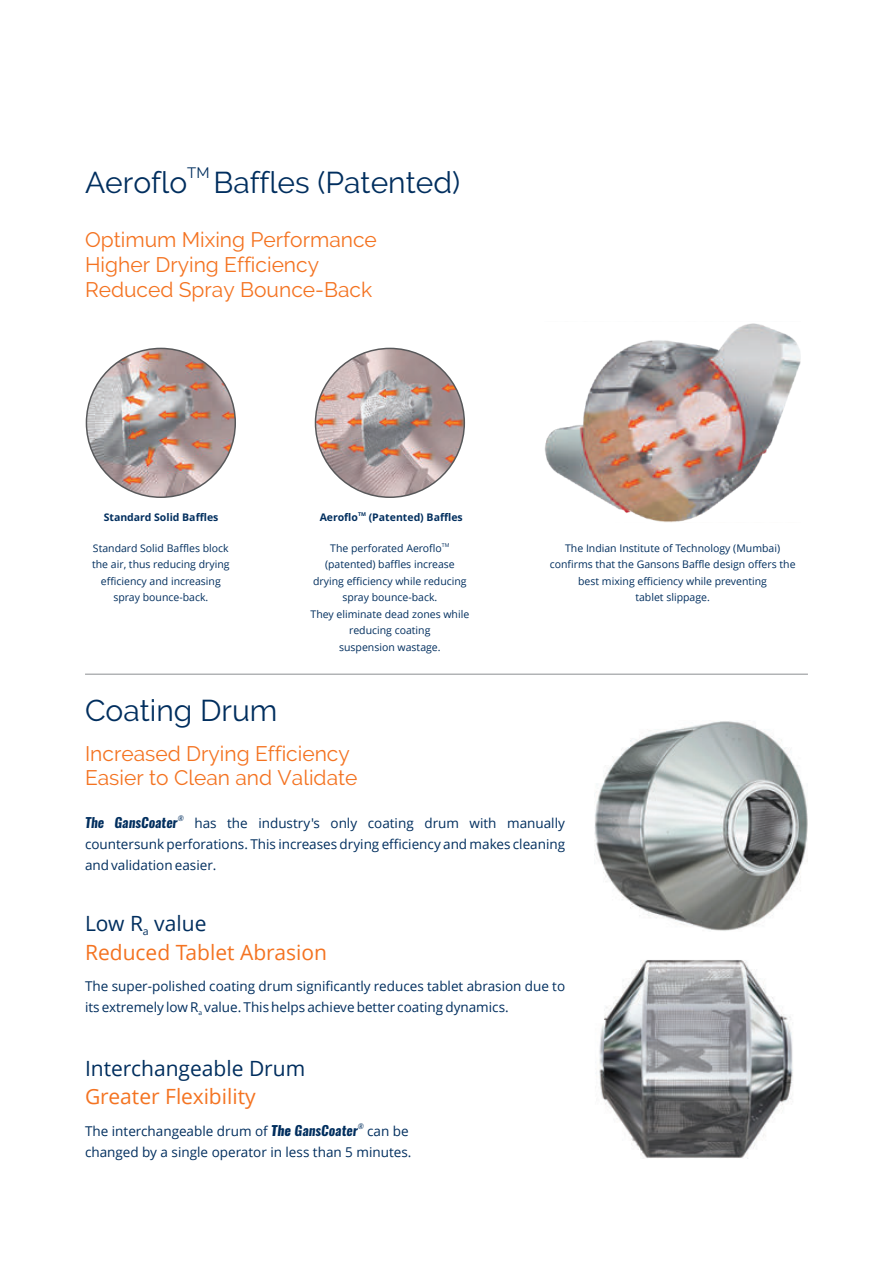
<style>
.page{position:relative;width:893px;height:1263px;background:#fff}
.page>*{position:absolute;margin:0;border:0;box-sizing:border-box;transform-origin:0 0}
.t1{font:30px "Raleway";color:#002e5e}
.t2{font:21px/24.6px "Raleway";color:#f47321}
.t3{font:21px "Open Sans";color:#f47321}
.t4{font:21px "Open Sans";color:#002e5e}
.t5{font:15px "Raleway";color:#002e5e}
.t6{font:13.5px/21.1px "Open Sans";color:#002e5e}
.t7{font:10.5px/16.5px "Open Sans";color:#002e5e;text-align:center}
.t8{font:700 10.5px "Open Sans";color:#002e5e}
.t9{font:italic 6.75px "Oswald";color:#002e5e}
.t10{font:6.75px "Open Sans";color:#002e5e}
.t11{font:700 5.25px "Open Sans";color:#002e5e}
.t12{font:5.25px "Open Sans";color:#002e5e}
.s1{font-family:"Oswald";font-weight:700;font-style:italic}
</style>
<div class="page">
<hr style="left:85px;top:674px;width:723px;height:1px;background:#939598">
<img style="left:545px;top:323px;width:255px;height:199px">
<img style="left:315px;top:348px;width:149px;height:149px;border-radius:50%">
<img style="left:86px;top:348px;width:149px;height:149px;border-radius:50%">
<img style="left:599px;top:960px;width:194px;height:199px">
<img style="left:594px;top:721px;width:214px;height:210px">
<h3 class="t5" style="left:187px;top:164px;width:24px">TM</h3>
<h1 class="t1" style="left:85px;top:165px;width:377px">Aeroflo Baffles (Patented)</h1>
<h2 class="t2" style="left:85px;top:228px;width:293px">Optimum Mixing Performance<br>Higher Drying Efficiency<br>Reduced Spray Bounce-Back</h2>
<p class="t8" style="left:104px;top:513px;width:116px">Standard Solid Baffles</p>
<p class="t7" style="left:92px;top:540px;width:139px">Standard Solid Baffles block the air, thus reducing drying efficiency and increasing spray bounce-back.</p>
<p class="t11" style="left:358px;top:512px;width:9px">TM</p>
<p class="t8" style="left:320px;top:513px;width:145px">Aeroflo (Patented) Baffles</p>
<p class="t12" style="left:442px;top:541px;width:9px">TM</p>
<p class="t7" style="left:330px;top:540px;width:113px">The perforated Aeroflo</p>
<p class="t7" style="left:325px;top:556px;width:131px">(patented) baffles increase</p>
<p class="t7" style="left:313px;top:573px;width:155px">drying efficiency while reducing</p>
<p class="t7" style="left:342px;top:589px;width:96px">spray bounce-back.</p>
<p class="t7" style="left:311px;top:605px;width:160px">They eliminate dead zones while</p>
<p class="t7" style="left:349px;top:622px;width:83px">reducing coating</p>
<p class="t7" style="left:339px;top:638px;width:103px">suspension wastage.</p>
<h1 class="t1" style="left:85px;top:693px;width:194px">Coating Drum</h1>
<h2 class="t2" style="left:85px;top:741px;width:274px">Increased Drying Efficiency<br>Easier to Clean and Validate</h2>
<p class="t7" style="left:550px;top:540px;width:247px">The Indian Institute of Technology (Mumbai) confirms that the Gansons Baffle design offers the best mixing efficiency while preventing<br>tablet slippage.</p>
<p class="t9" style="left:178px;top:814px;width:7px">®</p>
<p class="t6" style="left:85px;top:812px;width:482px;text-align:justify"><span class="s1">The GansCoater</span> has the industry's only coating drum with manually countersunk perforations. This increases drying efficiency and makes cleaning and validation easier.</p>
<h2 class="t4" style="left:85px;top:908px;width:123px">Low R value</h2>
<p class="t7" style="left:143px;top:922px;width:7px">a</p>
<h2 class="t3" style="left:85px;top:938px;width:243px">Reduced Tablet Abrasion</h2>
<p class="t6" style="left:85px;top:975px;width:482px">The super-polished coating drum significantly reduces tablet abrasion due to its extremely low R value. This helps achieve better coating dynamics.</p>
<p class="t10" style="left:198px;top:1008px;width:5px">a</p>
<h2 class="t4" style="left:85px;top:1053px;width:222px">Interchangeable Drum</h2>
<h2 class="t3" style="left:85px;top:1082px;width:172px">Greater Flexibility</h2>
<p class="t9" style="left:358px;top:1121px;width:7px">®</p>
<p class="t6" style="left:85px;top:1120px;width:328px">The interchangeable drum of <span class="s1">The GansCoater</span> can be changed by a single operator in less than 5 minutes.</p>
</div>
